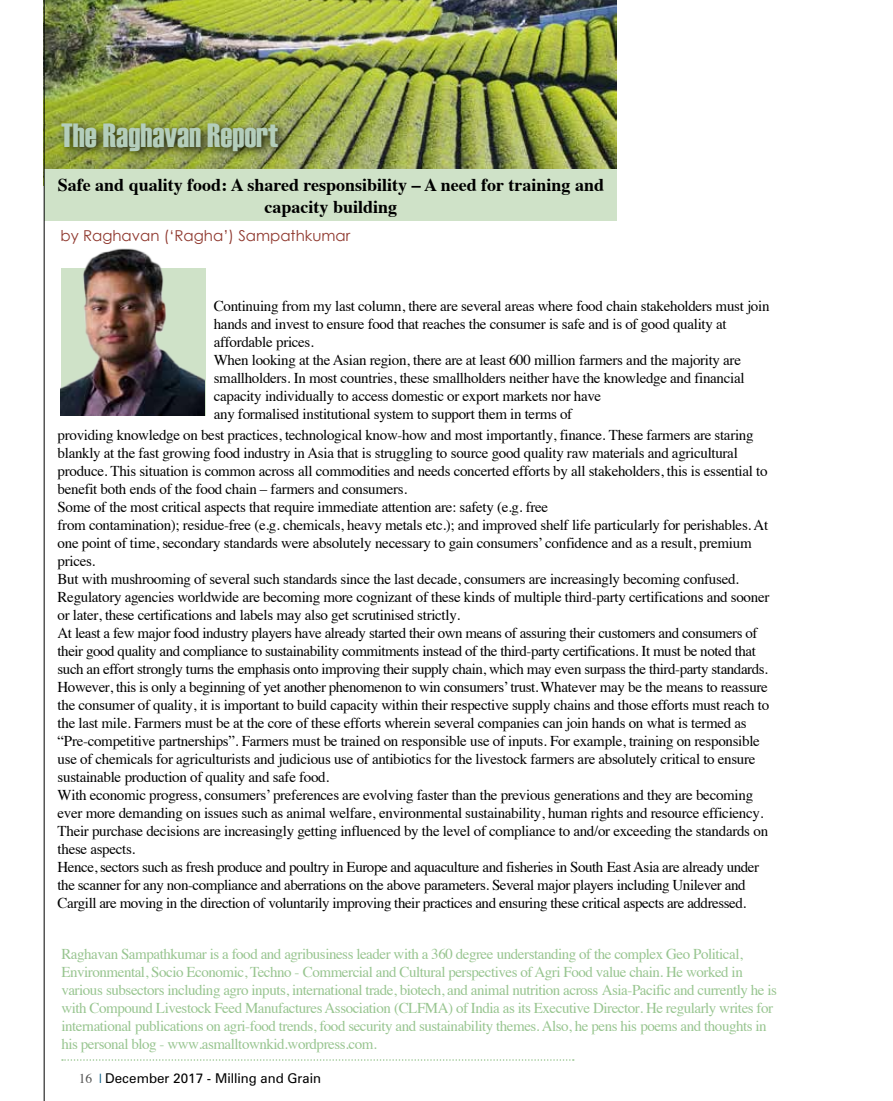
<style>
.page{position:relative;width:893px;height:1101px;background:#fff}
.page>*{position:absolute;margin:0;border:0;box-sizing:border-box;transform-origin:0 0}
.t1{font:33.45px "Haettenschweiler";color:#b4cebc}
.t2{font:700 18px/21.6px "Times";color:#000;text-align:center}
.t3{font:15px/18px "Times";letter-spacing:-.02em;color:#000}
.t4{font:15px/18px "Times";letter-spacing:-.03em;color:#98c590}
.t5{font:15px "Century Gothic";color:#8f382e}
.t6{font:13.5px "Zurich BT";color:#000}
.s1{font-family:"Times";color:#565655}
.s2{font-family:"Times";color:#00557e}
</style>
<div class="page">
<img style="left:45px;top:0;width:571px;height:170px">
<img style="left:60px;top:248px;width:144px;height:167px">
<div style="left:45px;top:170px;width:572px;height:51px;background:#cfe2c8"></div>
<svg style="left:62px;top:1059px;width:512px;height:2px"></svg>
<div style="left:57px;top:118px;width:232px;height:43px;background:#000;opacity:.75"></div>
<hr style="left:44px;top:0;width:1px;height:1101px;background:#000">
<h1 class="t1" style="left:61px;top:116px;width:219px">The Raghavan Report</h1>
<p class="t2" style="left:58px;top:172px;width:548px">Safe and quality food: A shared responsibility – A need for training and capacity building</p>
<p class="t5" style="left:61px;top:226px;width:291px">by Raghavan (‘Ragha’) Sampathkumar</p>
<p class="t3" style="left:214px;top:296px;width:557px">Continuing from my last column, there are several areas where food chain stakeholders must join hands and invest to ensure food that reaches the consumer is safe and is of good quality at affordable prices.<br>When looking at the Asian region, there are at least 600 million farmers and the majority are smallholders. In most countries, these smallholders neither have the knowledge and financial capacity individually to access domestic or export markets nor have<br>any formalised institutional system to support them in terms of</p>
<p class="t3" style="left:58px;top:424px;width:713px">providing knowledge on best practices, technological know-how and most importantly, finance. These farmers are staring blankly at the fast growing food industry in Asia that is struggling to source good quality raw materials and agricultural produce. This situation is common across all commodities and needs concerted efforts by all stakeholders, this is essential to benefit both ends of the food chain – farmers and consumers.<br>Some of the most critical aspects that require immediate attention are: safety (e.g. free<br>from contamination); residue-free (e.g. chemicals, heavy metals etc.); and improved shelf life particularly for perishables. At one point of time, secondary standards were absolutely necessary to gain consumers’ confidence and as a result, premium prices.<br>But with mushrooming of several such standards since the last decade, consumers are increasingly becoming confused.<br>Regulatory agencies worldwide are becoming more cognizant of these kinds of multiple third-party certifications and sooner or later, these certifications and labels may also get scrutinised strictly.<br>At least a few major food industry players have already started their own means of assuring their customers and consumers of their good quality and compliance to sustainability commitments instead of the third-party certifications. It must be noted that such an effort strongly turns the emphasis onto improving their supply chain, which may even surpass the third-party standards.<br>However, this is only a beginning of yet another phenomenon to win consumers’ trust.Whatever may be the means to reassure the consumer of quality, it is important to build capacity within their respective supply chains and those efforts must reach to the last mile. Farmers must be at the core of these efforts wherein several companies can join hands on what is termed as “Pre-competitive partnerships”. Farmers must be trained on responsible use of inputs. For example, training on responsible use of chemicals for agriculturists and judicious use of antibiotics for the livestock farmers are absolutely critical to ensure sustainable production of quality and safe food.<br>With economic progress, consumers’ preferences are evolving faster than the previous generations and they are becoming ever more demanding on issues such as animal welfare, environmental sustainability, human rights and resource efficiency.<br>Their purchase decisions are increasingly getting influenced by the level of compliance to and/or exceeding the standards on these aspects.<br>Hence, sectors such as fresh produce and poultry in Europe and aquaculture and fisheries in South East Asia are already under the scanner for any non-compliance and aberrations on the above parameters. Several major players including Unilever and Cargill are moving in the direction of voluntarily improving their practices and ensuring these critical aspects are addressed.</p>
<p class="t4" style="left:61px;top:944px;width:717px">Raghavan Sampathkumar is a food and agribusiness leader with a 360 degree understanding of the complex Geo Political, Environmental, Socio Economic, Techno - Commercial and Cultural perspectives of Agri Food value chain. He worked in various subsectors including agro inputs, international trade, biotech, and animal nutrition across Asia-Pacific and currently he is with Compound Livestock Feed Manufactures Association (CLFMA) of India as its Executive Director. He regularly writes for international publications on agri-food trends, food security and sustainability themes. Also, he pens his poems and thoughts in his personal blog - www.asmalltownkid.wordpress.com.</p>
<p class="t6" style="left:79px;top:1070px;width:244px"><span class="s1">16</span> <span class="s2">|</span> December 2017 - Milling and Grain</p>
</div>
